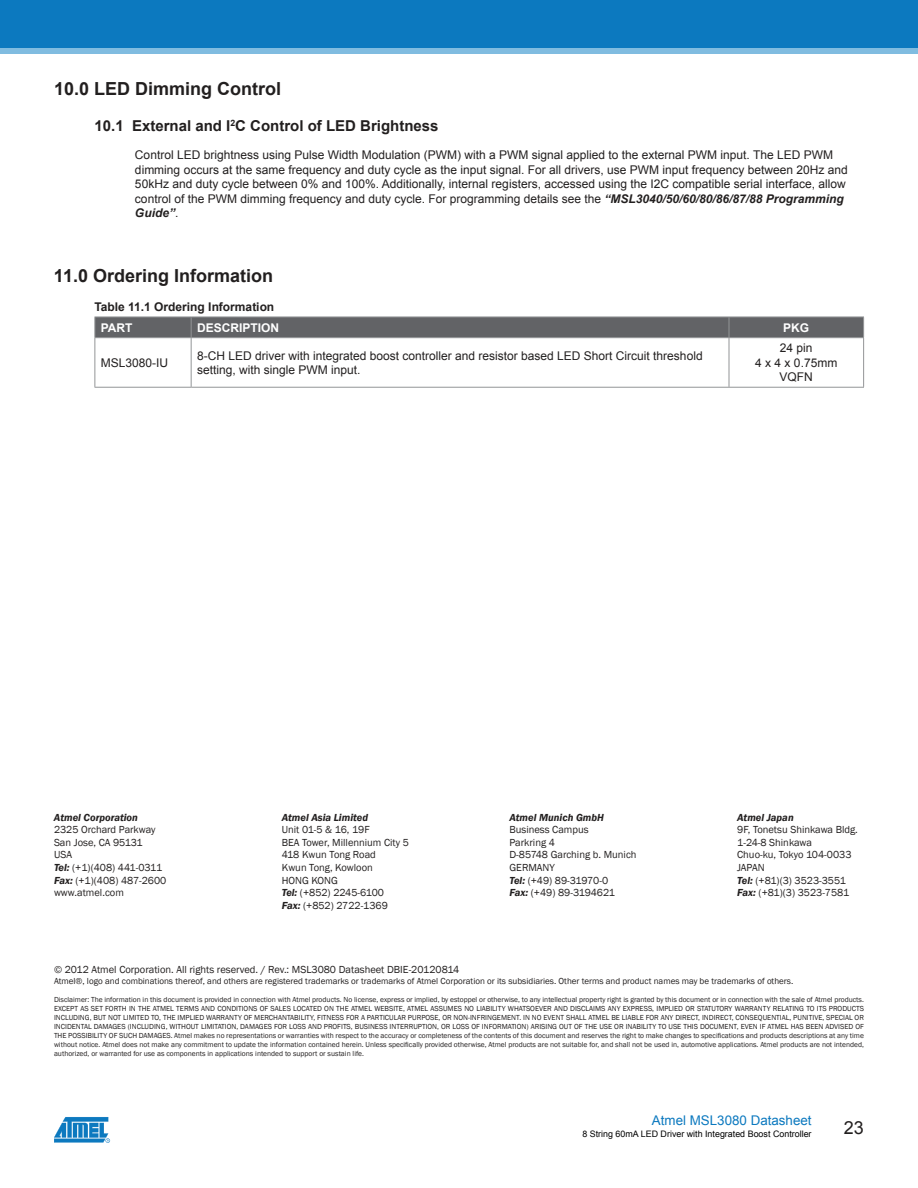
<style>
.page{position:relative;width:918px;height:1188px;background:#fff}
.page>*{position:absolute;margin:0;border:0;box-sizing:border-box;transform-origin:0 0}
.t1{font:700 18px "Arial";color:#221f1f}
.t2{font:18px "Arial";color:#221f1f}
.t3{font:700 15px "Arial";color:#221f1f}
.t4{font:13.35px "Arial";color:#0c79bf}
.t5{font:12px/14.4px "Arial";color:#221f1f}
.t6{font:700 12px "Arial";color:#221f1f}
.t7{font:700 12px "Arial";color:#fff}
.t8{font:10.5px/12.6px "Franklin Gothic";color:#221f1f}
.t9{font:italic 600 10.5px "Franklin Gothic";color:#221f1f}
.t10{font:9px "Franklin Gothic";color:#221f1f}
.t11{font:8.85px "Arial";color:#000}
.t12{font:7.5px/9px "Franklin Gothic";color:#221f1f;text-align:justify}
.s1{font-weight:700;font-style:italic}
.s2{font-weight:600;font-style:italic}
</style>
<div class="page">
<svg style="left:54px;top:1117px;width:56px;height:26px"></svg>
<div style="left:0;top:6px;width:918px;height:48px;background:#80bce0"></div>
<div style="left:0;top:0;width:918px;height:48px;background:#0c79bf"></div>
<div style="left:95px;top:317px;width:769px;height:20px;background:#626366"></div>
<hr style="left:95px;top:337px;width:96px;height:1px;background:#939597">
<hr style="left:95px;top:338px;width:1px;height:49px;background:#939597">
<hr style="left:191px;top:337px;width:538px;height:1px;background:#939597">
<hr style="left:191px;top:338px;width:1px;height:49px;background:#939597">
<hr style="left:729px;top:337px;width:135px;height:1px;background:#939597">
<hr style="left:729px;top:338px;width:1px;height:49px;background:#939597">
<hr style="left:863px;top:338px;width:1px;height:49px;background:#939597">
<hr style="left:95px;top:387px;width:96px;height:1px;background:#939597">
<hr style="left:191px;top:387px;width:538px;height:1px;background:#939597">
<hr style="left:729px;top:387px;width:135px;height:1px;background:#939597">
<h1 class="t1" style="left:54px;top:82px;width:229px">10.0 LED Dimming Control</h1>
<h2 class="t3" style="left:94px;top:120px;width:346px">10.1 External and I<sup>2</sup>C Control of LED Brightness</h2>
<p class="t5" style="left:135px;top:149px;width:714px">Control LED brightness using Pulse Width Modulation (PWM) with a PWM signal applied to the external PWM input. The LED PWM dimming occurs at the same frequency and duty cycle as the input signal. For all drivers, use PWM input frequency between 20Hz and 50kHz and duty cycle between 0% and 100%. Additionally, internal registers, accessed using the I2C compatible serial interface, allow control of the PWM dimming frequency and duty cycle. For programming details see the <span class="s1">“MSL3040/50/60/80/86/87/88 Programming Guide”</span>.</p>
<h1 class="t1" style="left:54px;top:269px;width:221px">11.0 Ordering Information</h1>
<h3 class="t6" style="left:94px;top:302px;width:181px">Table 11.1 Ordering Information</h3>
<h3 class="t7" style="left:101px;top:323px;width:33px">PART</h3>
<h3 class="t7" style="left:197px;top:323px;width:84px">DESCRIPTION</h3>
<h3 class="t7" style="left:783px;top:323px;width:28px">PKG</h3>
<h3 class="t5" style="left:101px;top:357px;width:69px">MSL3080-IU</h3>
<h3 class="t5" style="left:197px;top:349px;width:507px">8-CH LED driver with integrated boost controller and resistor based LED Short Circuit threshold setting, with single PWM input.</h3>
<h3 class="t5" style="left:755px;top:342px;width:84px;text-align:center">24 pin<br>4 x 4 x 0.75mm<br>VQFN</h3>
<h3 class="t9" style="left:54px;top:813px;width:85px">Atmel Corporation</h3>
<h3 class="t8" style="left:54px;top:824px;width:114px">2325 Orchard Parkway<br>San Jose, CA 95131<br>USA<br><span class="s2">Tel:</span> (+1)(408) 441-0311<br><span class="s2">Fax:</span> (+1)(408) 487-2600 www.atmel.com</h3>
<h3 class="t9" style="left:282px;top:813px;width:88px">Atmel Asia Limited</h3>
<h3 class="t8" style="left:282px;top:824px;width:129px">Unit 01-5 &amp; 16, 19F<br>BEA Tower, Millennium City 5<br>418 Kwun Tong Road<br>Kwun Tong, Kowloon<br>HONG KONG<br><span class="s2">Tel:</span> (+852) 2245-6100<br><span class="s2">Fax:</span> (+852) 2722-1369</h3>
<h3 class="t9" style="left:509px;top:813px;width:96px">Atmel Munich GmbH</h3>
<h3 class="t8" style="left:509px;top:824px;width:129px">Business Campus<br>Parkring 4<br>D-85748 Garching b. Munich<br>GERMANY<br><span class="s2">Tel:</span> (+49) 89-31970-0<br><span class="s2">Fax:</span> (+49) 89-3194621</h3>
<h3 class="t9" style="left:737px;top:813px;width:58px">Atmel Japan</h3>
<h3 class="t8" style="left:737px;top:824px;width:122px">9F, Tonetsu Shinkawa Bldg.<br>1-24-8 Shinkawa<br>Chuo-ku, Tokyo 104-0033<br>JAPAN<br><span class="s2">Tel:</span> (+81)(3) 3523-3551<br><span class="s2">Fax:</span> (+81)(3) 3523-7581</h3>
<h3 class="t8" style="left:54px;top:964px;width:407px">© 2012 Atmel Corporation. All rights reserved. / Rev.: MSL3080 Datasheet DBIE-20120814</h3>
<p class="t10" style="left:54px;top:978px;width:741px">Atmel®, logo and combinations thereof, and others are registered trademarks or trademarks of Atmel Corporation or its subsidiaries. Other terms and product names may be trademarks of others.</p>
<p class="t12" style="left:54px;top:996px;width:811px">Disclaimer: The information in this document is provided in connection with Atmel products. No license, express or implied, by estoppel or otherwise, to any intellectual property right is granted by this document or in connection with the sale of Atmel products.<br>EXCEPT AS SET FORTH IN THE ATMEL TERMS AND CONDITIONS OF SALES LOCATED ON THE ATMEL WEBSITE, ATMEL ASSUMES NO LIABILITY WHATSOEVER AND DISCLAIMS ANY EXPRESS, IMPLIED OR STATUTORY WARRANTY RELATING TO ITS PRODUCTS INCLUDING, BUT NOT LIMITED TO, THE IMPLIED WARRANTY OF MERCHANTABILITY, FITNESS FOR A PARTICULAR PURPOSE, OR NON-INFRINGEMENT. IN NO EVENT SHALL ATMEL BE LIABLE FOR ANY DIRECT, INDIRECT, CONSEQUENTIAL, PUNITIVE, SPECIAL OR INCIDENTAL DAMAGES (INCLUDING, WITHOUT LIMITATION, DAMAGES FOR LOSS AND PROFITS, BUSINESS INTERRUPTION, OR LOSS OF INFORMATION) ARISING OUT OF THE USE OR INABILITY TO USE THIS DOCUMENT, EVEN IF ATMEL HAS BEEN ADVISED OF THE POSSIBILITY OF SUCH DAMAGES. Atmel makes no representations or warranties with respect to the accuracy or completeness of the contents of this document and reserves the right to make changes to speci昀椀cations and products descriptions at any time without notice. Atmel does not make any commitment to update the information contained herein. Unless speci昀椀cally provided otherwise, Atmel products are not suitable for, and shall not be used in, automotive applications. Atmel products are not intended, authorized, or warranted for use as components in applications intended to support or sustain life.</p>
<h3 class="t4" style="left:652px;top:1115px;width:161px">Atmel MSL3080 Datasheet</h3>
<p class="t11" style="left:582px;top:1131px;width:231px">8 String 60mA LED Driver with Integrated Boost Controller</p>
<h1 class="t2" style="left:844px;top:1121px;width:22px">23</h1>
</div>
